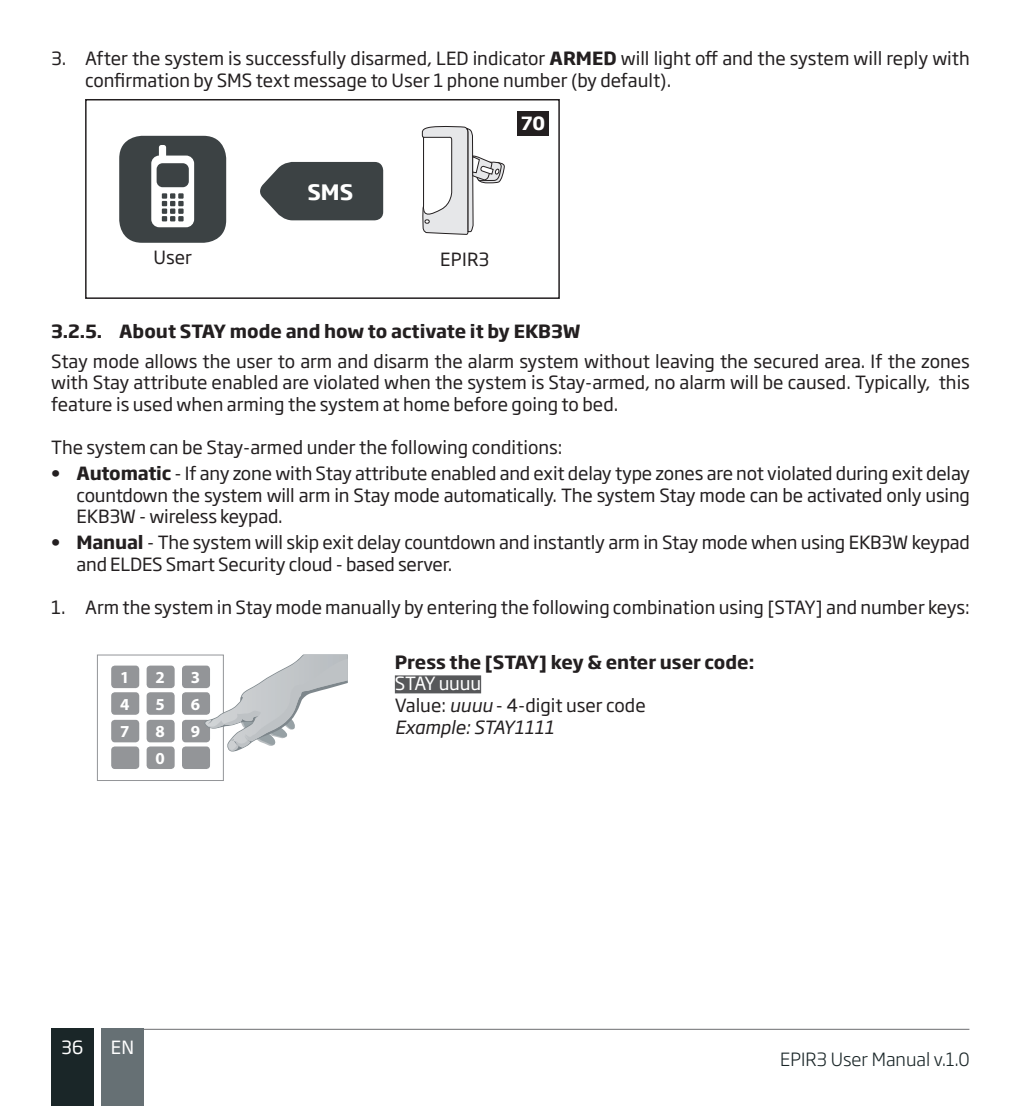
<style>
.page{position:relative;width:1021px;height:1106px;background:#fff}
.page>*{position:absolute;margin:0;border:0;box-sizing:border-box;transform-origin:0 0}
.t1{font:700 21px "Soho Gothic Pro";color:#fff}
.Bullet{font:18px/21.6px "Soho Gothic Pro";letter-spacing:-.01em;color:#231f20}
.Text{font:18px "Soho Gothic Pro";color:#231f20}
.Text-2{font:700 18px "Soho Gothic Pro";color:#231f20}
.t2{font:300 18px "Soho Gothic Pro";color:#1a2628}
.Text-3{font:italic 18px "Soho Gothic Pro";color:#231f20}
.text{font:18px "Soho Gothic Pro";letter-spacing:-.01em;color:#fff}
.t3{font:700 18px "Soho Gothic Pro";color:#fff}
.t4{font:700 16.8px "Myriad Pro";color:#fff}
.s1{font-weight:700}
.s2{font-style:italic}
</style>
<div class="page">
<div style="left:51px;top:1028px;width:43px;height:78px;background:#1a2628"></div>
<div style="left:101px;top:1028px;width:43px;height:78px;background:#667074"></div>
<hr style="left:144px;top:1028px;width:825px;height:1px;background:#6c6d70">
<svg style="left:421px;top:126px;width:83px;height:109px"></svg>
<svg style="left:260px;top:162px;width:123px;height:58px;background:#4d5355"></svg>
<div style="left:119px;top:136px;width:107px;height:107px;background:#3c4244;border-radius:23px"></div>
<svg style="left:151px;top:145px;width:43px;height:82px"></svg>
<div style="left:85px;top:99px;width:475px;height:200px;border:2px solid #231f20"></div>
<div style="left:517px;top:111px;width:32px;height:25px;background:#231f20"></div>
<div style="left:111px;top:665px;width:28px;height:23px;background:#939598;border-radius:4px"></div>
<div style="left:111px;top:720px;width:28px;height:22px;background:#939598;border-radius:4px"></div>
<div style="left:111px;top:692px;width:28px;height:22px;background:#939598;border-radius:4px"></div>
<div style="left:111px;top:746px;width:28px;height:23px;background:#939598;border-radius:4px"></div>
<div style="left:147px;top:665px;width:28px;height:23px;background:#939598;border-radius:4px"></div>
<div style="left:147px;top:720px;width:28px;height:22px;background:#939598;border-radius:4px"></div>
<div style="left:147px;top:692px;width:28px;height:22px;background:#939598;border-radius:4px"></div>
<div style="left:147px;top:746px;width:28px;height:23px;background:#939598;border-radius:4px"></div>
<div style="left:182px;top:665px;width:28px;height:23px;background:#939598;border-radius:4px"></div>
<div style="left:182px;top:720px;width:28px;height:22px;background:#939598;border-radius:4px"></div>
<div style="left:182px;top:692px;width:28px;height:22px;background:#939598;border-radius:4px"></div>
<div style="left:182px;top:746px;width:28px;height:23px;background:#939598;border-radius:4px"></div>
<div style="left:97px;top:654px;width:127px;height:126px;border:1px solid #939598"></div>
<svg style="left:204px;top:654px;width:144px;height:97px"></svg>
<div style="left:395px;top:675px;width:86px;height:18px;background:#57585a"></div>
<p class="Bullet" style="left:85px;top:47px;width:886px;text-indent:-34px">3. After the system is successfully disarmed, LED indicator <span class="s1">ARMED</span> will light off and the system will reply with confirmation by SMS text message to User 1 phone number (by default).</p>
<p class="Bullet" style="left:153px;top:245px;width:40px">User</p>
<p class="t1" style="left:307px;top:175px;width:47px">SMS</p>
<p class="t3" style="left:521px;top:109px;width:26px">70</p>
<p class="Bullet" style="left:440px;top:248px;width:51px">EPIR3</p>
<p class="Text-2" style="left:51px;top:316px;width:531px">3.2.5. About STAY mode and how to activate it by EKB3W</p>
<p class="Bullet" style="left:51px;top:349px;width:920px;text-align:justify">Stay mode allows the user to arm and disarm the alarm system without leaving the secured area. If the zones with Stay attribute enabled are violated when the system is Stay-armed, no alarm will be caused. Typically, this feature is used when arming the system at home before going to bed.</p>
<p class="Bullet" style="left:51px;top:435px;width:513px">The system can be Stay-armed under the following conditions:</p>
<p class="Bullet" style="left:77px;top:461px;width:895px;text-align:justify;text-indent:-26px"><span class="s1">• Automatic</span> - If any zone with Stay attribute enabled and exit delay type zones are not violated during exit delay countdown the system will arm in Stay mode automatically. The system Stay mode can be activated only using EKB3W - wireless keypad.</p>
<p class="Bullet" style="left:77px;top:530px;width:894px;text-indent:-26px"><span class="s1">• Manual</span> - The system will skip exit delay countdown and instantly arm in Stay mode when using EKB3W keypad and ELDES Smart Security cloud - based server.</p>
<p class="Text" style="left:51px;top:593px;width:920px">1. Arm the system in Stay mode manually by entering the following combination using [STAY] and number keys:</p>
<p class="t4" style="left:120px;top:666px;width:11px">1</p>
<p class="t4" style="left:155px;top:666px;width:11px">2</p>
<p class="t4" style="left:191px;top:666px;width:11px">3</p>
<p class="t4" style="left:120px;top:693px;width:11px">4</p>
<p class="t4" style="left:155px;top:693px;width:11px">5</p>
<p class="t4" style="left:191px;top:693px;width:11px">6</p>
<p class="t4" style="left:120px;top:720px;width:11px">7</p>
<p class="t4" style="left:155px;top:720px;width:11px">8</p>
<p class="t4" style="left:191px;top:720px;width:11px">9</p>
<p class="Text-2" style="left:395px;top:648px;width:361px">Press the [STAY] key &amp; enter user code:</p>
<p class="text" style="left:395px;top:670px;width:88px">STAY uuuu</p>
<p class="Text" style="left:395px;top:691px;width:252px">Value: <span class="s2">uuuu</span> - 4-digit user code</p>
<p class="Text-3" style="left:395px;top:713px;width:161px">Example: STAY1111</p>
<p class="t4" style="left:155px;top:747px;width:11px">0</p>
<p class="text" style="left:61px;top:1033px;width:24px">36</p>
<p class="text" style="left:111px;top:1033px;width:25px">EN</p>
<p class="t2" style="left:780px;top:1044px;width:191px">EPIR3 User Manual v.1.0</p>
</div>
